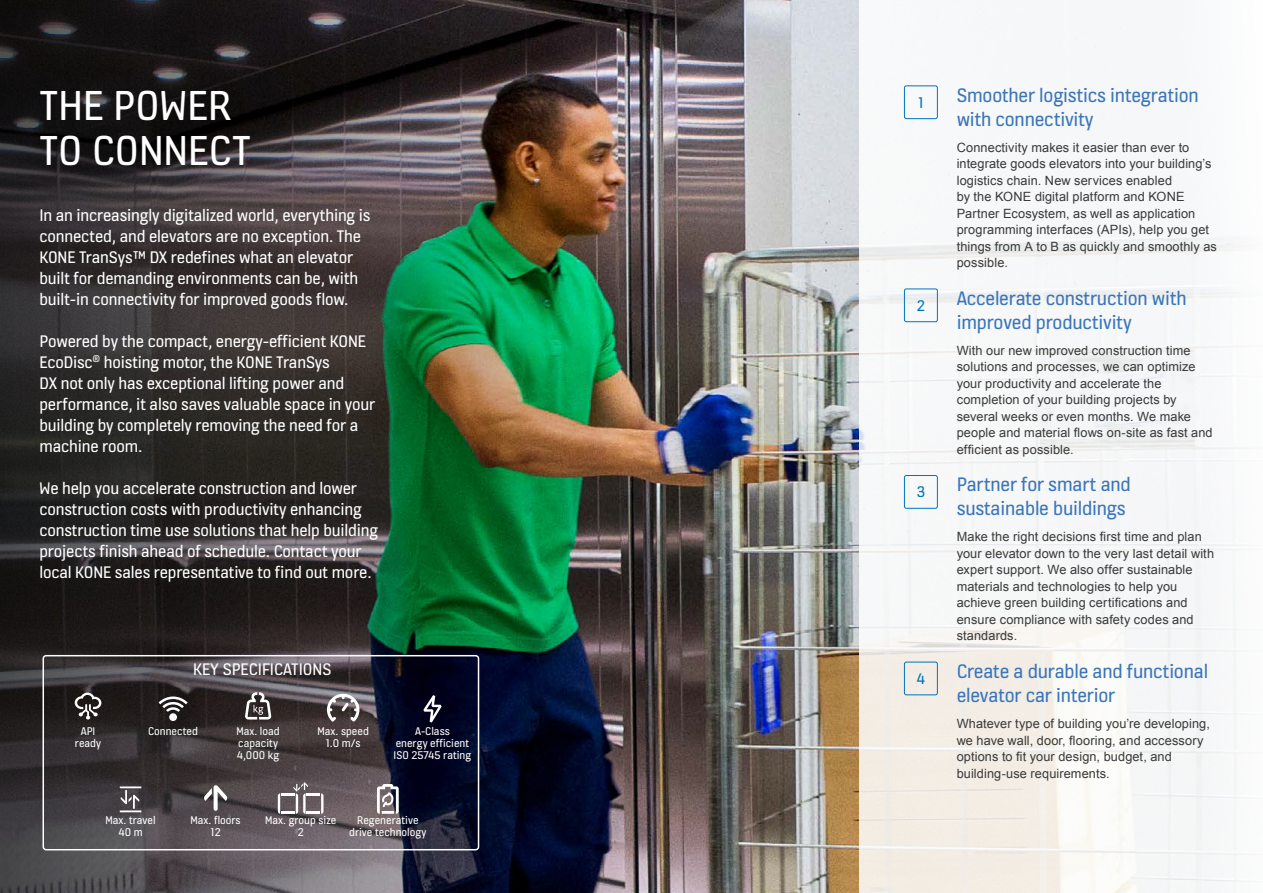
<style>
.page{position:relative;width:1263px;height:893px;background:#fff}
.page>*{position:absolute;margin:0;border:0;box-sizing:border-box;transform-origin:0 0}
.t1{font:45px/45px "KONE Information v 13";color:#fff}
.t2{font:21px/24px "KONE Information v 13";letter-spacing:-.01em;color:#3b76ba}
.t3{font:18px/21px "KONE Information v 13";letter-spacing:-.01em;color:#fff}
.t4{font:16.5px "KONE Information v 13";color:#0075be}
.t5{font:12.75px/16.5px "Arial";letter-spacing:.01em;color:#393939}
.t6{font:12px/12px "KONE Information v 13";color:#fff;text-align:center}
</style>
<div class="page">
<img style="left:621px;top:0;width:238px;height:893px">
<div style="left:859px;top:0;width:404px;height:893px;background:linear-gradient(to bottom,#f7f9fc,#f5f3ef)"></div>
<div style="left:904px;top:86px;width:34px;height:33px;border:1px solid #0075be;border-radius:2px"></div>
<div style="left:904px;top:475px;width:34px;height:34px;border:1px solid #0075be;border-radius:2px"></div>
<div style="left:904px;top:289px;width:34px;height:33px;border:1px solid #0075be;border-radius:2px"></div>
<div style="left:904px;top:662px;width:34px;height:33px;border:1px solid #0075be;border-radius:2px"></div>
<img style="left:0;top:0;width:621px;height:893px">
<svg style="left:75px;top:693px;width:26px;height:26px"></svg>
<svg style="left:158px;top:696px;width:30px;height:16px"></svg>
<div style="left:169px;top:713px;width:8px;height:8px;background:#fff;border-radius:50%"></div>
<svg style="left:245px;top:692px;width:26px;height:27px"></svg>
<svg style="left:327px;top:694px;width:32px;height:27px"></svg>
<svg style="left:423px;top:695px;width:19px;height:27px"></svg>
<svg style="left:120px;top:786px;width:21px;height:26px"></svg>
<svg style="left:204px;top:785px;width:23px;height:26px"></svg>
<svg style="left:278px;top:793px;width:2px;height:21px"></svg>
<hr style="left:281px;top:793px;width:14px;height:3px;background:#fff">
<hr style="left:281px;top:811px;width:14px;height:3px;background:#fff">
<svg style="left:293px;top:782px;width:30px;height:32px"></svg>
<svg style="left:377px;top:784px;width:22px;height:30px"></svg>
<div style="left:43px;top:655px;width:436px;height:195px;border:2px solid #fff;border-radius:3px"></div>
<h1 class="t1" style="left:39px;top:81px;width:213px">THE POWER<br>TO CONNECT</h1>
<p class="t3" style="left:39px;top:204px;width:333px">In an increasingly digitalized world, everything is connected, and elevators are no exception. The KONE TranSys™ DX redefines what an elevator built for demanding environments can be, with built-in connectivity for improved goods flow.</p>
<p class="t3" style="left:39px;top:330px;width:337px">Powered by the compact, energy-efficient KONE EcoDisc<sup>®</sup> hoisting motor, the KONE TranSys<br>DX not only has exceptional lifting power and performance, it also saves valuable space in your building by completely removing the need for a machine room.</p>
<p class="t3" style="left:39px;top:477px;width:340px">We help you accelerate construction and lower construction costs with productivity enhancing construction time use solutions that help building projects finish ahead of schedule. Contact your local KONE sales representative to find out more.</p>
<h3 class="t3" style="left:193px;top:658px;width:140px">KEY SPECIFICATIONS</h3>
<p class="t6" style="left:75px;top:724px;width:28px">API ready</p>
<p class="t6" style="left:148px;top:724px;width:51px">Connected</p>
<p class="t6" style="left:236px;top:724px;width:45px;text-align:left">Max. load capacity<br>4,000 kg</p>
<p class="t6" style="left:317px;top:724px;width:53px">Max. speed<br>1.0 m/s</p>
<p class="t6" style="left:394px;top:724px;width:79px">A-Class<br>energy efficient<br>ISO 25745 rating</p>
<p class="t6" style="left:105px;top:814px;width:52px">Max. travel<br>40 m</p>
<p class="t6" style="left:190px;top:814px;width:52px">Max. floors<br>12</p>
<p class="t6" style="left:265px;top:814px;width:73px">Max. group size<br>2</p>
<p class="t6" style="left:349px;top:814px;width:79px">Regenerative drive technology</p>
<p class="t4" style="left:918px;top:91px;width:7px">1</p>
<h2 class="t2" style="left:957px;top:82px;width:244px">Smoother logistics integration with connectivity</h2>
<p class="t5" style="left:957px;top:139px;width:262px">Connectivity makes it easier than ever to integrate goods elevators into your building’s logistics chain. New services enabled<br>by the KONE digital platform and KONE Partner Ecosystem, as well as application programming interfaces (APIs), help you get things from A to B as quickly and smoothly as possible.</p>
<p class="t4" style="left:917px;top:295px;width:10px">2</p>
<h2 class="t2" style="left:957px;top:285px;width:231px">Accelerate construction with improved productivity</h2>
<p class="t5" style="left:957px;top:342px;width:257px">With our new improved construction time solutions and processes, we can optimize your productivity and accelerate the completion of your building projects by several weeks or even months. We make people and material flows on-site as fast and efficient as possible.</p>
<p class="t4" style="left:917px;top:481px;width:10px">3</p>
<h2 class="t2" style="left:957px;top:471px;width:176px">Partner for smart and sustainable buildings</h2>
<p class="t5" style="left:957px;top:529px;width:259px">Make the right decisions first time and plan your elevator down to the very last detail with expert support. We also offer sustainable materials and technologies to help you achieve green building certifications and ensure compliance with safety codes and standards.</p>
<p class="t4" style="left:916px;top:668px;width:10px">4</p>
<h2 class="t2" style="left:957px;top:658px;width:253px">Create a durable and functional elevator car interior</h2>
<p class="t5" style="left:957px;top:715px;width:255px">Whatever type of building you’re developing, we have wall, door, flooring, and accessory options to fit your design, budget, and building-use requirements.</p>
</div>
